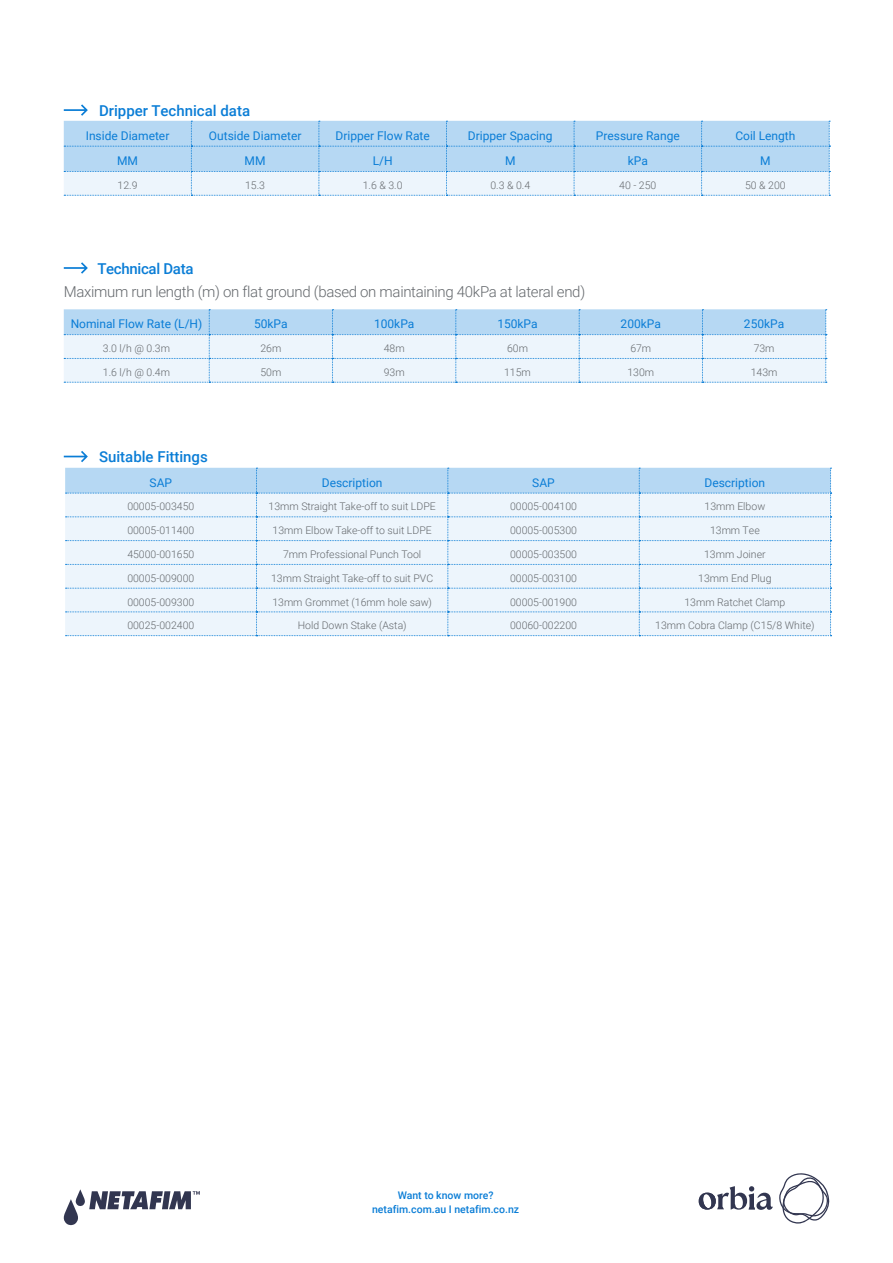
<style>
.page{position:relative;width:893px;height:1263px;background:#fff}
.page>*{position:absolute;margin:0;border:0;box-sizing:border-box;transform-origin:0 0}
.running_bullets{font:300 15px "Roboto";letter-spacing:-.02em;color:#64686c}
.headline_regualr{font:500 15px "Roboto";color:#0a7dd6}
.running_bullets-2{font:500 15px "Roboto";letter-spacing:-.02em;color:#0a7dd6}
.table_header{font:12px "Roboto";color:#0a7dd6}
.table_cell_regular{font:300 10.5px "Roboto";color:#64686c}
.t1{font:500 10.5px/13.5px "Roboto";color:#0a7dd6;text-align:center}
</style>
<div class="page">
<svg style="left:63px;top:1189px;width:137px;height:36px"></svg>
<svg style="left:699px;top:1186px;width:74px;height:24px"></svg>
<svg style="left:779px;top:1173px;width:51px;height:51px"></svg>
<svg style="left:64px;top:104px;width:766px;height:92px"></svg>
<svg style="left:64px;top:262px;width:24px;height:12px"></svg>
<svg style="left:64px;top:309px;width:763px;height:74px"></svg>
<svg style="left:65px;top:468px;width:767px;height:168px"></svg>
<svg style="left:64px;top:451px;width:24px;height:11px"></svg>
<p class="headline_regualr" style="left:99px;top:100px;width:153px">Dripper Technical data</p>
<p class="table_header" style="left:86px;top:127px;width:85px">Inside Diameter</p>
<p class="table_header" style="left:209px;top:127px;width:94px">Outside Diameter</p>
<p class="table_header" style="left:336px;top:127px;width:96px">Dripper Flow Rate</p>
<p class="table_header" style="left:468px;top:127px;width:86px">Dripper Spacing</p>
<p class="table_header" style="left:596px;top:127px;width:86px">Pressure Range</p>
<p class="table_header" style="left:735px;top:127px;width:62px">Coil Length</p>
<p class="table_header" style="left:117px;top:152px;width:22px">MM</p>
<p class="table_header" style="left:245px;top:152px;width:22px">MM</p>
<p class="table_header" style="left:373px;top:152px;width:21px">L/H</p>
<p class="table_header" style="left:505px;top:152px;width:12px">M</p>
<p class="table_header" style="left:628px;top:152px;width:22px">kPa</p>
<p class="table_header" style="left:760px;top:152px;width:12px">M</p>
<p class="table_cell_regular" style="left:118px;top:178px;width:21px">12.9</p>
<p class="table_cell_regular" style="left:245px;top:178px;width:21px">15.3</p>
<p class="table_cell_regular" style="left:363px;top:178px;width:41px">1.6 &amp; 3.0</p>
<p class="table_cell_regular" style="left:490px;top:178px;width:41px">0.3 &amp; 0.4</p>
<p class="table_cell_regular" style="left:619px;top:178px;width:39px">40 - 250</p>
<p class="table_cell_regular" style="left:745px;top:178px;width:42px">50 &amp; 200</p>
<p class="running_bullets-2" style="left:97px;top:258px;width:98px">Technical Data</p>
<p class="running_bullets" style="left:64px;top:282px;width:523px">Maximum run length (m) on flat ground (based on maintaining 40kPa at lateral end)</p>
<p class="table_header" style="left:71px;top:316px;width:133px">Nominal Flow Rate (L/H)</p>
<p class="table_header" style="left:254px;top:316px;width:35px">50kPa</p>
<p class="table_header" style="left:374px;top:316px;width:42px">100kPa</p>
<p class="table_header" style="left:497px;top:316px;width:42px">150kPa</p>
<p class="table_header" style="left:621px;top:316px;width:42px">200kPa</p>
<p class="table_header" style="left:744px;top:316px;width:42px">250kPa</p>
<p class="table_cell_regular" style="left:103px;top:341px;width:69px">3.0 l/h @ 0.3m</p>
<p class="table_cell_regular" style="left:260px;top:341px;width:22px">26m</p>
<p class="table_cell_regular" style="left:384px;top:341px;width:22px">48m</p>
<p class="table_cell_regular" style="left:507px;top:341px;width:22px">60m</p>
<p class="table_cell_regular" style="left:630px;top:341px;width:22px">67m</p>
<p class="table_cell_regular" style="left:754px;top:341px;width:22px">73m</p>
<p class="table_cell_regular" style="left:103px;top:365px;width:69px">1.6 l/h @ 0.4m</p>
<p class="table_cell_regular" style="left:260px;top:365px;width:22px">50m</p>
<p class="table_cell_regular" style="left:384px;top:365px;width:22px">93m</p>
<p class="table_cell_regular" style="left:504px;top:365px;width:28px">115m</p>
<p class="table_cell_regular" style="left:627px;top:365px;width:28px">130m</p>
<p class="table_cell_regular" style="left:751px;top:365px;width:28px">143m</p>
<p class="headline_regualr" style="left:99px;top:446px;width:110px">Suitable Fittings</p>
<p class="table_header" style="left:150px;top:474px;width:24px">SAP</p>
<p class="table_header" style="left:322px;top:474px;width:62px">Description</p>
<p class="table_header" style="left:532px;top:474px;width:24px">SAP</p>
<p class="table_header" style="left:704px;top:474px;width:62px">Description</p>
<p class="table_cell_regular" style="left:127px;top:499px;width:68px">00005-003450</p>
<p class="table_cell_regular" style="left:269px;top:499px;width:169px">13mm Straight Take-off to suit LDPE</p>
<p class="table_cell_regular" style="left:510px;top:499px;width:68px">00005-004100</p>
<p class="table_cell_regular" style="left:704px;top:499px;width:62px">13mm Elbow</p>
<p class="table_cell_regular" style="left:127px;top:523px;width:68px">00005-011400</p>
<p class="table_cell_regular" style="left:273px;top:523px;width:161px">13mm Elbow Take-off to suit LDPE</p>
<p class="table_cell_regular" style="left:510px;top:523px;width:68px">00005-005300</p>
<p class="table_cell_regular" style="left:710px;top:523px;width:51px">13mm Tee</p>
<p class="table_cell_regular" style="left:127px;top:547px;width:68px">45000-001650</p>
<p class="table_cell_regular" style="left:283px;top:547px;width:140px">7mm Professional Punch Tool</p>
<p class="table_cell_regular" style="left:510px;top:547px;width:68px">00005-003500</p>
<p class="table_cell_regular" style="left:704px;top:547px;width:63px">13mm Joiner</p>
<p class="table_cell_regular" style="left:127px;top:571px;width:68px">00005-009000</p>
<p class="table_cell_regular" style="left:271px;top:571px;width:164px">13mm Straight Take-off to suit PVC</p>
<p class="table_cell_regular" style="left:510px;top:571px;width:68px">00005-003100</p>
<p class="table_cell_regular" style="left:698px;top:571px;width:75px">13mm End Plug</p>
<p class="table_cell_regular" style="left:127px;top:594px;width:68px">00005-009300</p>
<p class="table_cell_regular" style="left:272px;top:594px;width:161px">13mm Grommet (16mm hole saw)</p>
<p class="table_cell_regular" style="left:510px;top:594px;width:68px">00005-001900</p>
<p class="table_cell_regular" style="left:684px;top:594px;width:102px">13mm Ratchet Clamp</p>
<p class="table_cell_regular" style="left:127px;top:618px;width:68px">00025-002400</p>
<p class="table_cell_regular" style="left:298px;top:618px;width:111px">Hold Down Stake (Asta)</p>
<p class="table_cell_regular" style="left:510px;top:618px;width:68px">00060-002200</p>
<p class="table_cell_regular" style="left:655px;top:618px;width:161px">13mm Cobra Clamp (C15/8 White)</p>
<p class="t1" style="left:372px;top:1188px;width:148px">Want to know more? netafim.com.au I netafim.co.nz</p>
</div>
